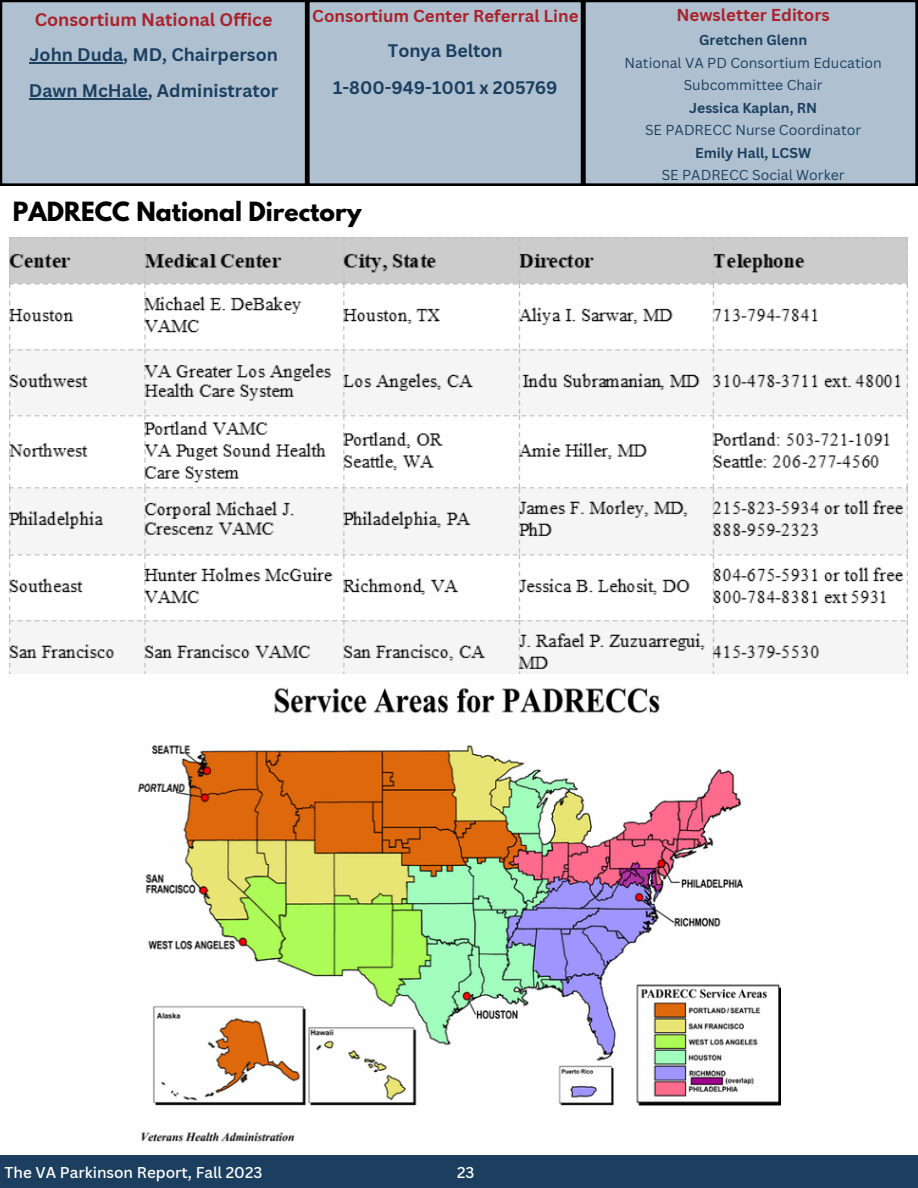
<style>
.page{position:relative;width:918px;height:1188px;background:#fff}
.page>*{position:absolute;margin:0;border:0;box-sizing:border-box;transform-origin:0 0}
.t1{font:700 23.4px "League Spartan";color:#000}
.t2{font:700 17.7px "Canva Sans";color:#1c3f60}
.t3{font:700 17.7px "Canva Sans";color:#aa222b}
.t4{font:700 16.8px "Canva Sans";color:#aa222b}
.t5{font:500 15.3px "Canva Sans";color:#fff}
.t6{font:13.95px/22.5px "Canva Sans";color:#1c3f60;text-align:center}
.t7{font:700 13.95px "Canva Sans";color:#1c3f60}
</style>
<div class="page">
<div style="left:0;top:0;width:307px;height:186px;background:#afc1d0"></div>
<svg style="left:307px;top:0;width:276px;height:186px;background:#a2b3c1"></svg>
<div style="left:583px;top:0;width:335px;height:186px;background:#afc1d0"></div>
<div style="left:0;top:1155px;width:918px;height:33px;background:#1c3f60"></div>
<img style="left:138px;top:687px;width:642px;height:455px">
<img style="left:10px;top:238px;width:898px;height:435px">
<hr style="left:29px;top:63px;width:94px;height:1px;background:#1c3f60">
<hr style="left:29px;top:98px;width:119px;height:2px;background:#1c3f60">
<p class="t3" style="left:35px;top:7px;width:239px">Consortium National Office</p>
<p class="t2" style="left:29px;top:43px;width:250px">John Duda, MD, Chairperson</p>
<p class="t2" style="left:29px;top:78px;width:251px">Dawn McHale, Administrator</p>
<p class="t4" style="left:312px;top:4px;width:268px">Consortium Center Referral Line</p>
<p class="t2" style="left:388px;top:38px;width:116px">Tonya Belton</p>
<p class="t2" style="left:333px;top:75px;width:226px">1-800-949-1001 x 205769</p>
<p class="t1" style="left:13px;top:200px;width:350px">PADRECC National Directory</p>
<p class="t4" style="left:676px;top:3px;width:155px">Newsletter Editors</p>
<p class="t7" style="left:699px;top:30px;width:110px">Gretchen Glenn</p>
<p class="t6" style="left:624px;top:51px;width:259px">National VA PD Consortium Education<br>Subcommittee Chair</p>
<p class="t7" style="left:689px;top:98px;width:130px">Jessica Kaplan, RN</p>
<p class="t6" style="left:645px;top:118px;width:218px">SE PADRECC Nurse Coordinator</p>
<p class="t7" style="left:695px;top:143px;width:117px">Emily Hall, LCSW</p>
<p class="t6" style="left:662px;top:163px;width:184px">SE PADRECC Social Worker</p>
<p class="t5" style="left:4px;top:1162px;width:259px">The VA Parkinson Report, Fall 2023</p>
<p class="t5" style="left:457px;top:1162px;width:19px">23</p>
</div>
